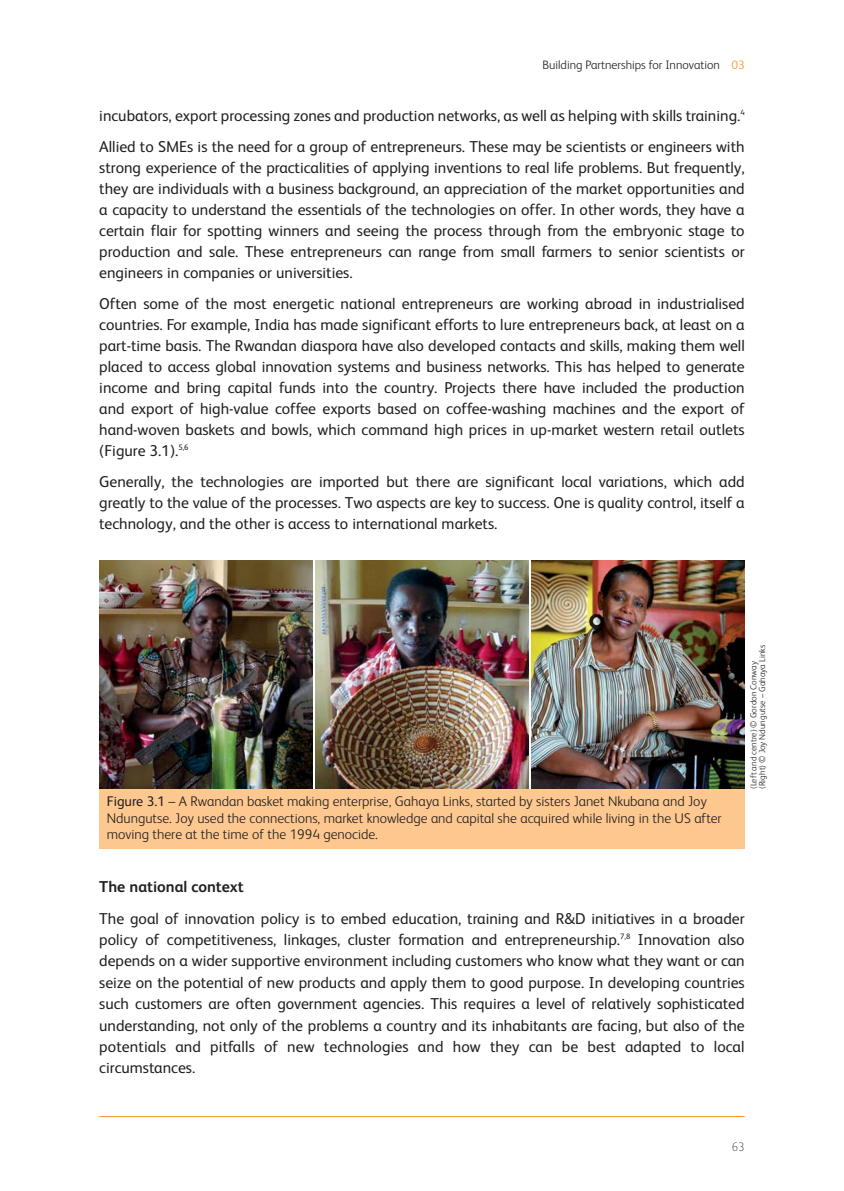
<style>
.page{position:relative;width:844px;height:1191px;background:#fff}
.page>*{position:absolute;margin:0;border:0;box-sizing:border-box;transform-origin:0 0}
.t1{font:15.75px/21px "FS Albert";color:#231f20;text-align:justify}
.t2{font:700 15.75px "FS Albert";color:#231f20}
.t3{font:300 14px/16.8px "FS Albert";color:#231f20}
.t4{font:300 12.25px "FS Albert";color:#231f20}
.t5{font:100 12.25px "FS Albert";color:#231f20}
.t6{font:300 8.75px/8.8px "FS Albert";color:#231f20}
.s1{color:#f89828}
.s2{font-weight:400}
</style>
<div class="page">
<hr style="left:99px;top:1116px;width:645px;height:1px;background:#f89828">
<img style="left:99px;top:561px;width:214px;height:228px">
<img style="left:315px;top:561px;width:213px;height:228px">
<img style="left:531px;top:561px;width:213px;height:228px">
<div style="left:99px;top:789px;width:645px;height:59px;background:#fdc88f"></div>
<p class="t4" style="left:542px;top:60px;width:204px">Building Partnerships for Innovation <span class="s1">03</span></p>
<p class="t1" style="left:99px;top:102px;width:646px;line-height:31px">incubators, export processing zones and production networks, as well as helping with skills training.<sup>4<br></sup>Allied to SMEs is the need for a group of entrepreneurs. These may be scientists or engineers with</p>
<p class="t1" style="left:99px;top:159px;width:646px">strong experience of the practicalities of applying inventions to real life problems. But frequently, they are individuals with a business background, an appreciation of the market opportunities and a capacity to understand the essentials of the technologies on offer. In other words, they have a certain flair for spotting winners and seeing the process through from the embryonic stage to production and sale. These entrepreneurs can range from small farmers to senior scientists or engineers in companies or universities.</p>
<p class="t1" style="left:99px;top:295px;width:646px">Often some of the most energetic national entrepreneurs are working abroad in industrialised countries. For example, India has made significant efforts to lure entrepreneurs back, at least on a part-time basis. The Rwandan diaspora have also developed contacts and skills, making them well placed to access global innovation systems and business networks. This has helped to generate income and bring capital funds into the country. Projects there have included the production and export of high-value coffee exports based on coffee-washing machines and the export of hand-woven baskets and bowls, which command high prices in up-market western retail outlets (Figure 3.1).<sup>5,6</sup></p>
<p class="t1" style="left:99px;top:473px;width:646px">Generally, the technologies are imported but there are significant local variations, which add greatly to the value of the processes. Two aspects are key to success. One is quality control, itself a technology, and the other is access to international markets.</p>
<p class="t6" style="left:749px;top:789px;width:146px;rotate:-90deg">(Left and centre) © Gordon Conway (Right) © Joy Ndungutse – Gahaya Links</p>
<p class="t3" style="left:107px;top:794px;width:616px"><span class="s2">Figure 3.1</span> – A Rwandan basket making enterprise, Gahaya Links, started by sisters Janet Nkubana and Joy<br>Ndungutse. Joy used the connections, market knowledge and capital she acquired while living in the US after moving there at the time of the 1994 genocide.</p>
<p class="t2" style="left:99px;top:881px;width:146px">The national context</p>
<p class="t1" style="left:99px;top:909px;width:646px">The goal of innovation policy is to embed education, training and R&amp;D initiatives in a broader policy of competitiveness, linkages, cluster formation and entrepreneurship.<sup>7,8</sup> Innovation also depends on a wider supportive environment including customers who know what they want or can seize on the potential of new products and apply them to good purpose. In developing countries such customers are often government agencies. This requires a level of relatively sophisticated understanding, not only of the problems a country and its inhabitants are facing, but also of the potentials and pitfalls of new technologies and how they can be best adapted to local circumstances.</p>
<p class="t5" style="left:731px;top:1142px;width:14px">63</p>
</div>
